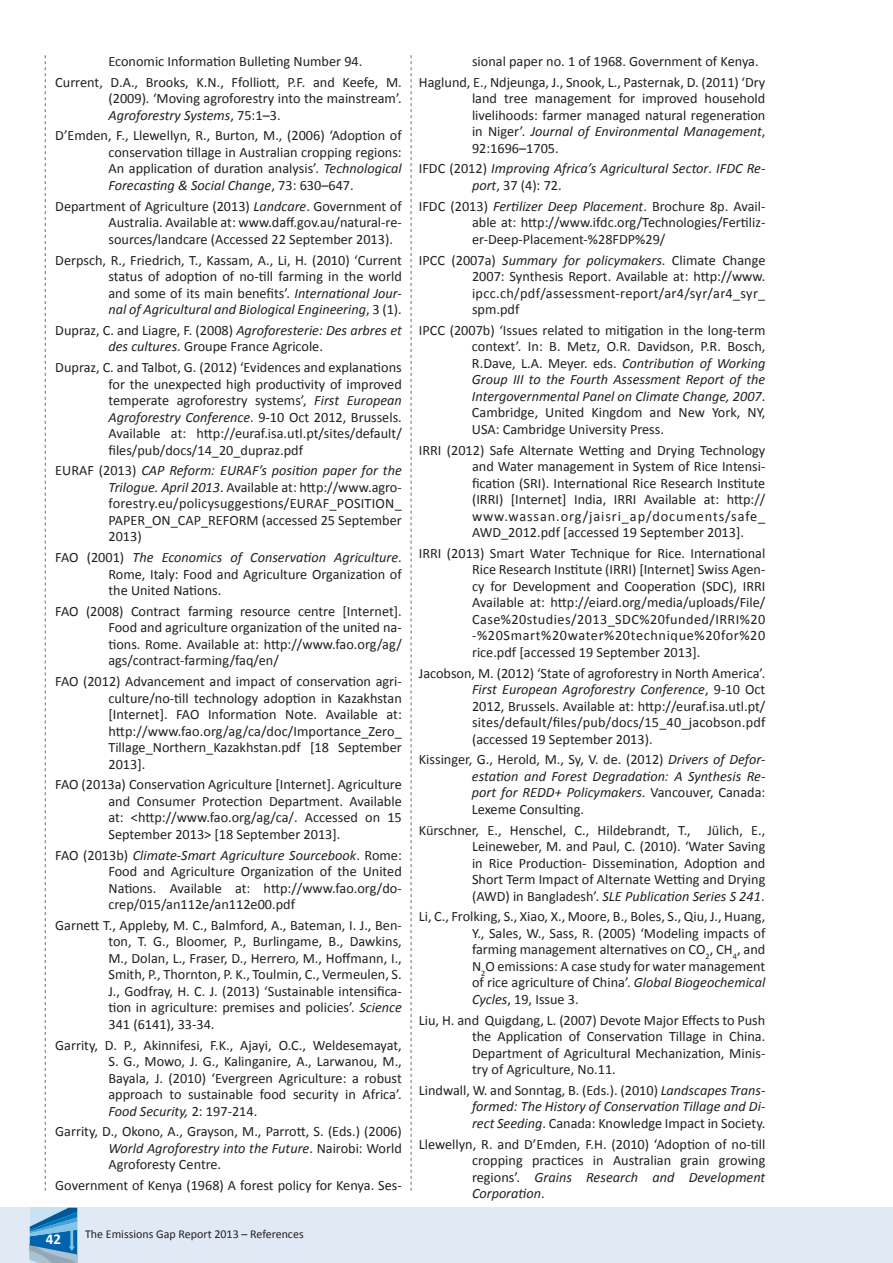
<style>
.page{position:relative;width:893px;height:1263px;background:#fff}
.page>*{position:absolute;margin:0;border:0;box-sizing:border-box;transform-origin:0 0}
.t1{font:700 15px "Calibri";color:#fff}
.t2{font:14.25px/16.5px "Calibri";color:#231f20;text-align:justify}
.t3{font:italic 14.25px/16.5px "Calibri";color:#231f20;text-align:justify}
.t4{font:12px "Calibri";color:#231f20}
.s1{font-style:italic}
.s2{font-style:normal}
</style>
<div class="page">
<svg style="left:45px;top:55px;width:1px;height:1136px"></svg>
<div style="left:0;top:1208px;width:893px;height:55px;background:#e1e9f5"></div>
<svg style="left:30px;top:1208px;width:47px;height:55px;background:#5899c6"></svg>
<svg style="left:411px;top:55px;width:1px;height:1136px"></svg>
<p class="t2" style="left:108px;top:53px;width:255px">Economic Information Bulleting Number 94.</p>
<p class="t2" style="left:108px;top:74px;width:295px;text-indent:-53px">Current, D.A., Brooks, K.N., Ffolliott, P.F. and Keefe, M. (2009). ‘Moving agroforestry into the mainstream’.<br><span class="s1">Agroforestry Systems</span>, 75:1–3.</p>
<p class="t2" style="left:108px;top:128px;width:295px;text-indent:-53px">D’Emden, F., Llewellyn, R., Burton, M., (2006) ‘Adoption of conservation tillage in Australian cropping regions:<br>An application of duration analysis’. <span class="s1">Technological Forecasting &amp; Social Change</span>, 73: 630–647.</p>
<p class="t2" style="left:108px;top:198px;width:295px;text-indent:-53px">Department of Agriculture (2013) <span class="s1">Landcare</span>. Government of Australia. Available at: www.daff.gov.au/natural-re&shy;sources/landcare (Accessed 22 September 2013).</p>
<p class="t2" style="left:108px;top:252px;width:295px;text-indent:-53px">Derpsch, R., Friedrich, T., Kassam, A., Li, H<span class="s1">.</span> (2010) ‘Current status of adoption of no-till farming in the world and some of its main benefits’. <span class="s1">International Jour&shy;nal of Agricultural and Biological Engineering</span>, 3 (1).</p>
<p class="t2" style="left:108px;top:322px;width:295px;text-indent:-53px">Dupraz, C. and Liagre, F. (2008) <span class="s1">Agroforesterie: Des arbres et des cultures</span>. Groupe France Agricole.</p>
<p class="t2" style="left:108px;top:359px;width:295px;text-indent:-53px">Dupraz, C. and Talbot, G. (2012) ‘Evidences and explanations for the unexpected high productivity of improved temperate agroforestry systems’, <span class="s1">First European Agroforestry Conference</span>. 9-10 Oct 2012, Brussels.<br>Available at: http://euraf.isa.utl.pt/sites/default/ files/pub/docs/14_20_dupraz.pdf</p>
<p class="t2" style="left:108px;top:462px;width:295px;text-indent:-53px">EURAF (2013) <span class="s1">CAP Reform: EURAF’s position paper for the Trilogue. April 2013</span>. Available at: http://www.agro&shy;forestry.eu/policysuggestions/EURAF_POSITION_ PAPER_ON_CAP_REFORM (accessed 25 September 2013)</p>
<p class="t2" style="left:108px;top:549px;width:295px;text-indent:-53px">FAO (2001) <span class="s1">The Economics of Conservation Agriculture</span>.<br>Rome, Italy: Food and Agriculture Organization of the United Nations.</p>
<p class="t2" style="left:108px;top:603px;width:295px;text-indent:-53px">FAO (2008) Contract farming resource centre [Internet].<br>Food and agriculture organization of the united na&shy;tions. Rome. Available at: http://www.fao.org/ag/ ags/contract-farming/faq/en/</p>
<p class="t2" style="left:108px;top:673px;width:295px;text-indent:-53px">FAO (2012) Advancement and impact of conservation agri&shy;culture/no-till technology adoption in Kazakhstan [Internet]. FAO Information Note. Available at: http://www.fao.org/ag/ca/doc/Importance_Zero_ Tillage_Northern_Kazakhstan.pdf [18 September 2013].</p>
<p class="t2" style="left:108px;top:776px;width:295px;text-indent:-53px">FAO (2013a) Conservation Agriculture [Internet]. Agriculture and Consumer Protection Department. Available at: &lt;http://www.fao.org/ag/ca/. Accessed on 15<br>September 2013&gt; [18 September 2013].</p>
<p class="t2" style="left:108px;top:847px;width:295px;text-indent:-53px">FAO (2013b) <span class="s1">Climate-Smart Agriculture Sourcebook</span>. Rome:<br>Food and Agriculture Organization of the United Nations. Available at: http://www.fao.org/do&shy;crep/015/an112e/an112e00.pdf</p>
<p class="t2" style="left:108px;top:917px;width:295px;text-indent:-53px">Garnett T., Appleby, M. C., Balmford, A., Bateman, I. J., Ben&shy;ton, T. G., Bloomer, P., Burlingame, B., Dawkins, M., Dolan, L., Fraser, D., Herrero, M., Hoffmann, I., Smith, P., Thornton, P. K., Toulmin, C., Vermeulen, S.<br>J., Godfray, H. C. J. (2013) ‘Sustainable intensifica&shy;tion in agriculture: premises and policies’. <span class="s1">Science </span>341 (6141), 33-34.</p>
<p class="t2" style="left:108px;top:1037px;width:295px;text-indent:-53px">Garrity, D. P., Akinnifesi, F.K., Ajayi, O.C., Weldesemayat, S. G., Mowo, J. G., Kalinganire, A., Larwanou, M., Bayala, J. (2010) ‘Evergreen Agriculture: a robust approach to sustainable food security in Africa’.<br><span class="s1">Food Security,</span> 2: 197-214.</p>
<p class="t2" style="left:108px;top:1123px;width:295px;text-indent:-53px">Garrity, D., Okono, A., Grayson, M., Parrott, S. (Eds.) (2006)<br><span class="s1">World Agroforestry into the Future</span>. Nairobi: World Agroforesty Centre.</p>
<p class="t2" style="left:55px;top:1177px;width:348px">Government of Kenya (1968) A forest policy for Kenya. Ses-</p>
<p class="t1" style="left:46px;top:1229px;width:17px">42</p>
<p class="t4" style="left:85px;top:1226px;width:220px">The Emissions Gap Report 2013 – References</p>
<p class="t2" style="left:472px;top:53px;width:288px">sional paper no. 1 of 1968. Government of Kenya.</p>
<p class="t2" style="left:472px;top:74px;width:295px;text-indent:-53px">Haglund, E., Ndjeunga, J., Snook, L., Pasternak, D. (2011) ‘Dry land tree management for improved household livelihoods: farmer managed natural regeneration in Niger’. <span class="s1">Journal of Environmental Management</span>, 92:1696–1705.</p>
<p class="t3" style="left:472px;top:160px;width:295px;text-indent:-53px"><span class="s2">IFDC (2012)</span> Improving Africa’s Agricultural Sector<span class="s2">.</span> IFDC Re&shy;port<span class="s2">, 37 (4): 72.</span></p>
<p class="t2" style="left:472px;top:198px;width:295px;text-indent:-53px">IFDC (2013) <span class="s1">Fertilizer Deep Placement</span>. Brochure 8p. Avail&shy;able at: http://www.ifdc.org/Technologies/Fertiliz&shy;er-Deep-Placement-%28FDP%29/</p>
<p class="t2" style="left:472px;top:252px;width:295px;text-indent:-53px">IPCC (2007a) <span class="s1">Summary for policymakers</span>. Climate Change 2007: Synthesis Report. Available at: http://www. ipcc.ch/pdf/assessment-report/ar4/syr/ar4_syr_ spm.pdf</p>
<p class="t2" style="left:472px;top:322px;width:295px;text-indent:-53px">IPCC (2007b) ‘Issues related to mitigation in the long-term context’. In: B. Metz, O.R. Davidson, P.R. Bosch, R.Dave, L.A. Meyer. eds. <span class="s1">Contribution of Working Group III to the Fourth Assessment Report of the Intergovernmental Panel on Climate Change, 2007</span>.<br>Cambridge, United Kingdom and New York, NY, USA: Cambridge University Press.</p>
<p class="t2" style="left:472px;top:442px;width:295px;text-indent:-53px">IRRI (2012) Safe Alternate Wetting and Drying Technology and Water management in System of Rice Intensi&shy;fication (SRI). International Rice Research Institute (IRRI) [Internet] India, IRRI Available at: http:// www.wassan.org/jaisri_ap/documents/safe_ AWD_2012.pdf [accessed 19 September 2013].</p>
<p class="t2" style="left:472px;top:545px;width:295px;text-indent:-53px">IRRI (2013) Smart Water Technique for Rice. International Rice Research Institute (IRRI) [Internet] Swiss Agen&shy;cy for Development and Cooperation (SDC), IRRI Available at: http://eiard.org/media/uploads/File/ Case%20studies/2013_SDC%20funded/IRRI%20 -%20Smart%20water%20technique%20for%20 rice.pdf [accessed 19 September 2013].</p>
<p class="t2" style="left:472px;top:665px;width:295px;text-indent:-53px">Jacobson, M. (2012) ‘State of agroforestry in North America’.<br><span class="s1">First European Agroforestry Conference</span>, 9-10 Oct 2012, Brussels. Available at: http://euraf.isa.utl.pt/ sites/default/files/pub/docs/15_40_jacobson.pdf (accessed 19 September 2013).</p>
<p class="t3" style="left:472px;top:751px;width:295px;text-indent:-53px"><span class="s2">Kissinger, G., Herold, M., Sy, V. de. (2012)</span> Drivers of Defor&shy;estation and Forest Degradation: A Synthesis Re&shy;port for REDD+ Policymakers<span class="s2">. Vancouver, Canada:<br>Lexeme Consulting.</span></p>
<p class="t2" style="left:472px;top:822px;width:295px;text-indent:-53px">Kürschner, E., Henschel, C., Hildebrandt, T., Jülich, E., Leineweber, M. and Paul, C. (2010). ‘Water Saving in Rice Production- Dissemination, Adoption and Short Term Impact of Alternate Wetting and Drying (AWD) in Bangladesh’. <span class="s1">SLE Publication Series S 241</span>.</p>
<p class="t2" style="left:472px;top:908px;width:295px;text-indent:-53px">Li, C., Frolking, S., Xiao, X., Moore, B., Boles, S., Qiu, J., Huang, Y., Sales, W., Sass, R. (2005) ‘Modeling impacts of farming management alternatives on CO<sub>2</sub>, CH<sub>4</sub>, and N<sub>2</sub>O emissions: A case study for water management of rice agriculture of China’. <span class="s1">Global Biogeochemical Cycles</span>, 19, Issue 3.</p>
<p class="t2" style="left:472px;top:1012px;width:295px;text-indent:-53px">Liu, H. and Quigdang, L. (2007) Devote Major Effects to Push the Application of Conservation Tillage in China.<br>Department of Agricultural Mechanization, Minis&shy;try of Agriculture, No.11.</p>
<p class="t3" style="left:472px;top:1081px;width:295px;text-indent:-53px"><span class="s2">Lindwall, W. and Sonntag, B. (Eds.). (2010)</span> Landscapes Trans&shy;formed: The History of Conservation Tillage and Di&shy;rect Seeding<span class="s2">. Canada: Knowledge Impact in Society.</span></p>
<p class="t2" style="left:472px;top:1136px;width:295px;text-indent:-53px">Llewellyn, R. and D’Emden, F.H. (2010) ‘Adoption of no-till cropping practices in Australian grain growing regions’. <span class="s1">Grains Research and Development Corporation</span>.</p>
</div>
